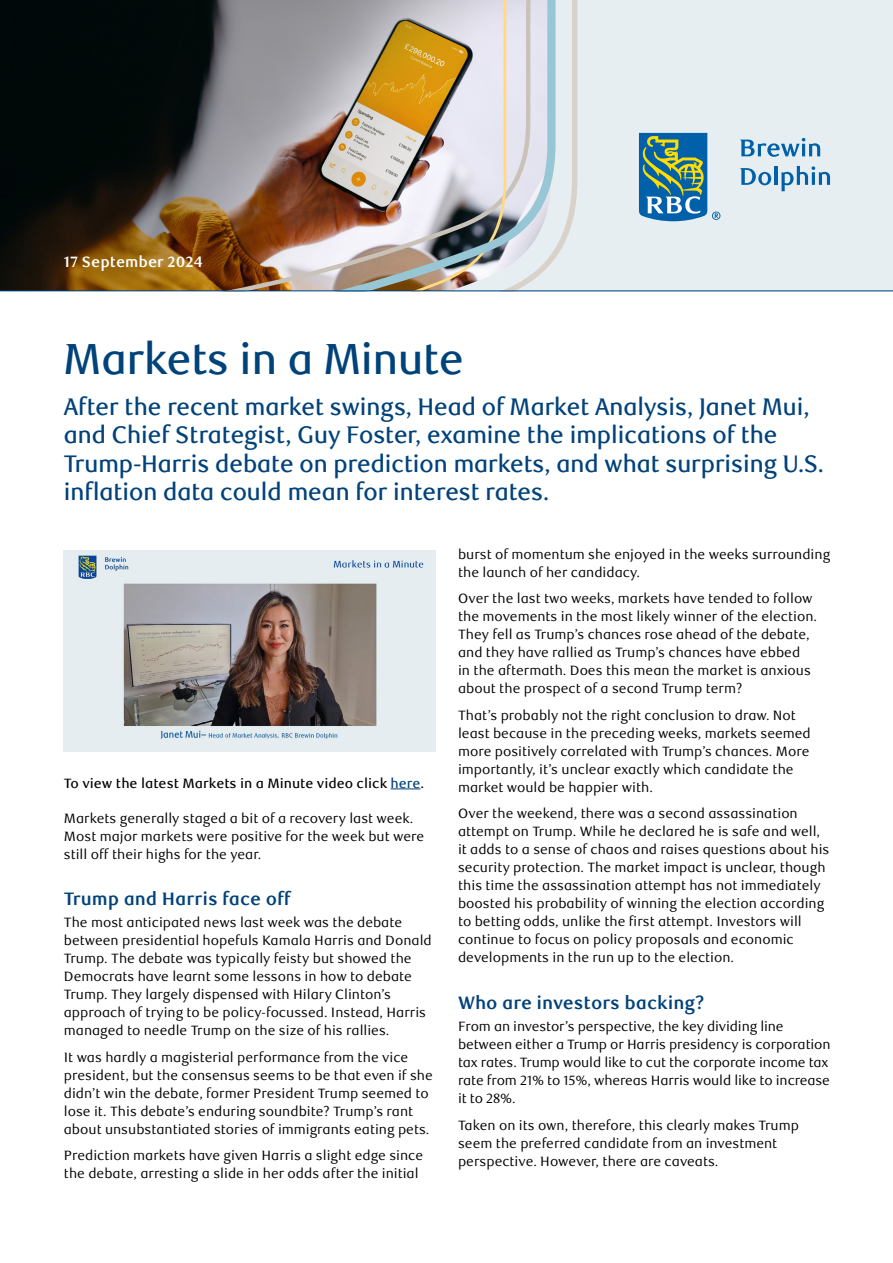
<style>
.page{position:relative;width:893px;height:1263px;background:#fff}
.page>*{position:absolute;margin:0;border:0;box-sizing:border-box;transform-origin:0 0}
.t1{font:500 43.5px "RBC Display";color:#00427a}
.t2{font:500 24px/28.5px "RBC Display";color:#00427a}
.t3{font:700 18px "RBC Text";color:#00427a}
.t4{font:700 15px "RBC Text";color:#fff}
.t5{font:13.5px/18px "RBC Text";color:#000}
.t6{font:500 13.5px "RBC Text";color:#000}
.s1{color:#00427a}
</style>
<div class="page">
<div style="left:0;top:0;width:893px;height:291px;background:#e7eef1"></div>
<svg style="left:556px;top:0;width:21px;height:257px"></svg>
<img style="left:0;top:0;width:556px;height:290px">
<svg style="left:391px;top:788px;width:29px;height:1px"></svg>
<img style="left:64px;top:550px;width:372px;height:201px">
<svg style="left:639px;top:133px;width:81px;height:88px"></svg>
<svg style="left:740px;top:138px;width:80px;height:19px"></svg>
<svg style="left:740px;top:168px;width:31px;height:17px"></svg>
<hr style="left:774px;top:166px;width:4px;height:19px;background:#0060a9">
<svg style="left:781px;top:166px;width:49px;height:25px"></svg>
<hr style="left:0;top:290px;width:893px;height:1px;background:#00427a">
<p class="t4" style="left:64px;top:253px;width:141px">17 September 2024</p>
<h1 class="t1" style="left:64px;top:333px;width:401px">Markets in a Minute</h1>
<p class="t2" style="left:64px;top:393px;width:761px">After the recent market swings, Head of Market Analysis, Janet Mui, and Chief Strategist, Guy Foster, examine the implications of the Trump-Harris debate on prediction markets, and what surprising U.S. inflation data could mean for interest rates.</p>
<p class="t6" style="left:64px;top:775px;width:362px">To view the latest Markets in a Minute video click <span class="s1">here</span>.</p>
<p class="t5" style="left:64px;top:809px;width:362px">Markets generally staged a bit of a recovery last week.<br>Most major markets were positive for the week but were still off their highs for the year.</p>
<h3 class="t3" style="left:64px;top:888px;width:228px">Trump and Harris face off</h3>
<p class="t5" style="left:64px;top:914px;width:369px">The most anticipated news last week was the debate between presidential hopefuls Kamala Harris and Donald Trump. The debate was typically feisty but showed the Democrats have learnt some lessons in how to debate Trump. They largely dispensed with Hilary Clinton’s approach of trying to be policy-focussed. Instead, Harris managed to needle Trump on the size of his rallies.</p>
<p class="t5" style="left:64px;top:1048px;width:370px">It was hardly a magisterial performance from the vice president, but the consensus seems to be that even if she didn’t win the debate, former President Trump seemed to lose it. This debate’s enduring soundbite? Trump’s rant about unsubstantiated stories of immigrants eating pets.</p>
<p class="t5" style="left:64px;top:1147px;width:361px">Prediction markets have given Harris a slight edge since the debate, arresting a slide in her odds after the initial</p>
<p class="t5" style="left:458px;top:545px;width:374px">burst of momentum she enjoyed in the weeks surrounding the launch of her candidacy.</p>
<p class="t5" style="left:458px;top:590px;width:360px">Over the last two weeks, markets have tended to follow the movements in the most likely winner of the election.<br>They fell as Trump’s chances rose ahead of the debate, and they have rallied as Trump’s chances have ebbed<br>in the aftermath. Does this mean the market is anxious about the prospect of a second Trump term?</p>
<p class="t5" style="left:458px;top:706px;width:354px">That’s probably not the right conclusion to draw. Not least because in the preceding weeks, markets seemed more positively correlated with Trump’s chances. More importantly, it’s unclear exactly which candidate the market would be happier with.</p>
<p class="t5" style="left:458px;top:805px;width:373px">Over the weekend, there was a second assassination attempt on Trump. While he declared he is safe and well, it adds to a sense of chaos and raises questions about his security protection. The market impact is unclear, though this time the assassination attempt has not immediately boosted his probability of winning the election according to betting odds, unlike the first attempt. Investors will continue to focus on policy proposals and economic developments in the run up to the election.</p>
<h3 class="t3" style="left:458px;top:992px;width:248px">Who are investors backing?</h3>
<p class="t5" style="left:458px;top:1018px;width:374px">From an investor’s perspective, the key dividing line between either a Trump or Harris presidency is corporation tax rates. Trump would like to cut the corporate income tax rate from 21% to 15%, whereas Harris would like to increase it to 28%.</p>
<p class="t5" style="left:458px;top:1116px;width:342px">Taken on its own, therefore, this clearly makes Trump seem the preferred candidate from an investment perspective. However, there are caveats.</p>
</div>
